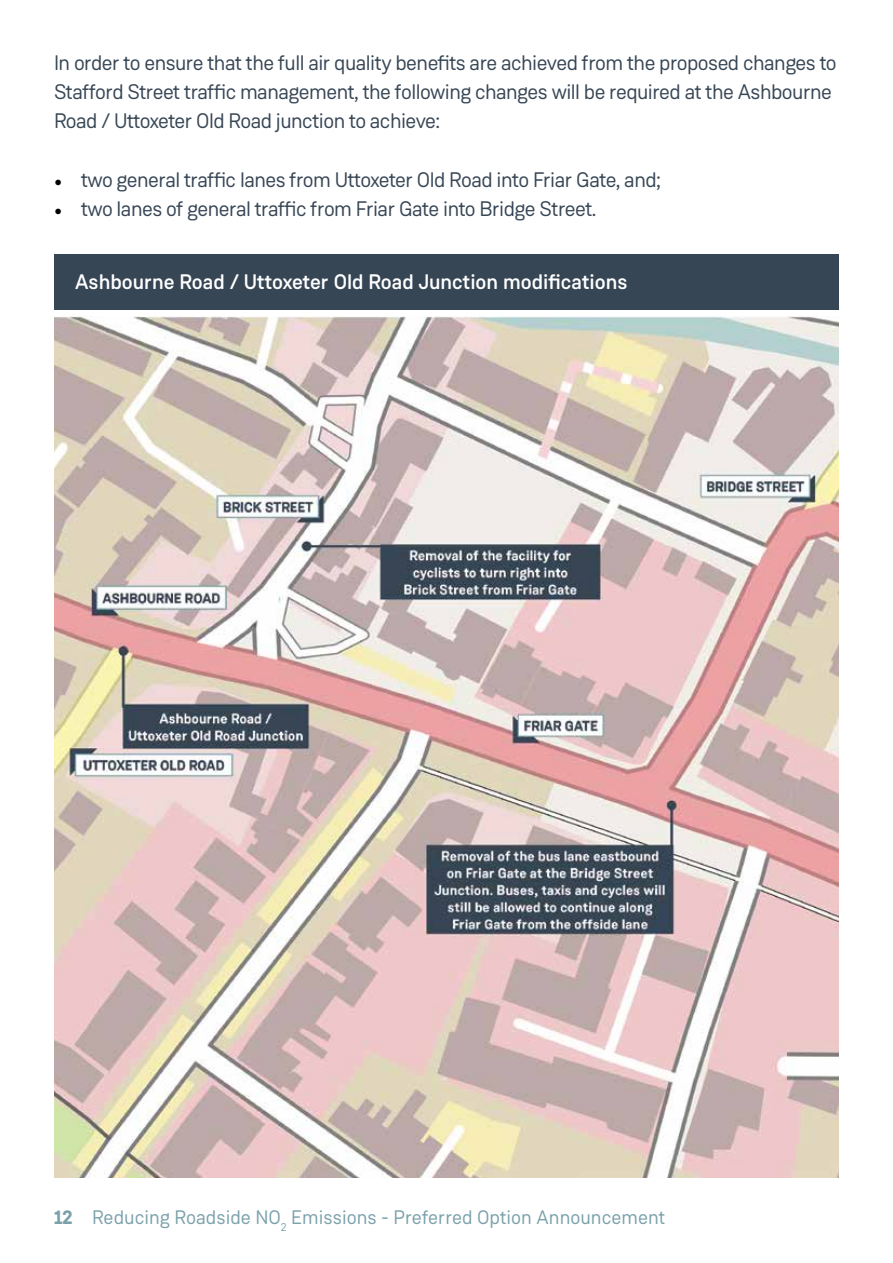
<style>
.page{position:relative;width:893px;height:1263px;background:#fff}
.page>*{position:absolute;margin:0;border:0;box-sizing:border-box;transform-origin:0 0}
.t1{font:21px/29.2px "Weissenhof Grotesk";letter-spacing:-.025em;color:#374655}
.t2{font:500 21px "Weissenhof Grotesk";color:#fff}
.t3{font:19.5px "Weissenhof Grotesk";color:#7aa1ab}
.s1{font-family:"Minion Pro";color:#000}
.s2{font-weight:700}
</style>
<div class="page">
<img style="left:54px;top:317px;width:785px;height:860px">
<div style="left:54px;top:254px;width:785px;height:55px;background:#374655"></div>
<p class="t1" style="left:54px;top:48px;width:784px">In order to ensure that the full air quality benefits are achieved from the proposed changes to<br>Stafford Street traffic management, the following changes will be required at the Ashbourne<br>Road / Uttoxeter Old Road junction to achieve:</p>
<p class="t1" style="left:54px;top:165px;width:608px"><span class="s1">•</span> two general traffic lanes from Uttoxeter Old Road into Friar Gate, and;</p>
<p class="t1" style="left:54px;top:194px;width:544px"><span class="s1">•</span> two lanes of general traffic from Friar Gate into Bridge Street.</p>
<p class="t2" style="left:75px;top:269px;width:554px">Ashbourne Road / Uttoxeter Old Road Junction modifications</p>
<p class="t3" style="left:54px;top:1206px;width:613px"><span class="s2">12</span> Reducing Roadside NO<sub>2</sub> Emissions - Preferred Option Announcement</p>
</div>
